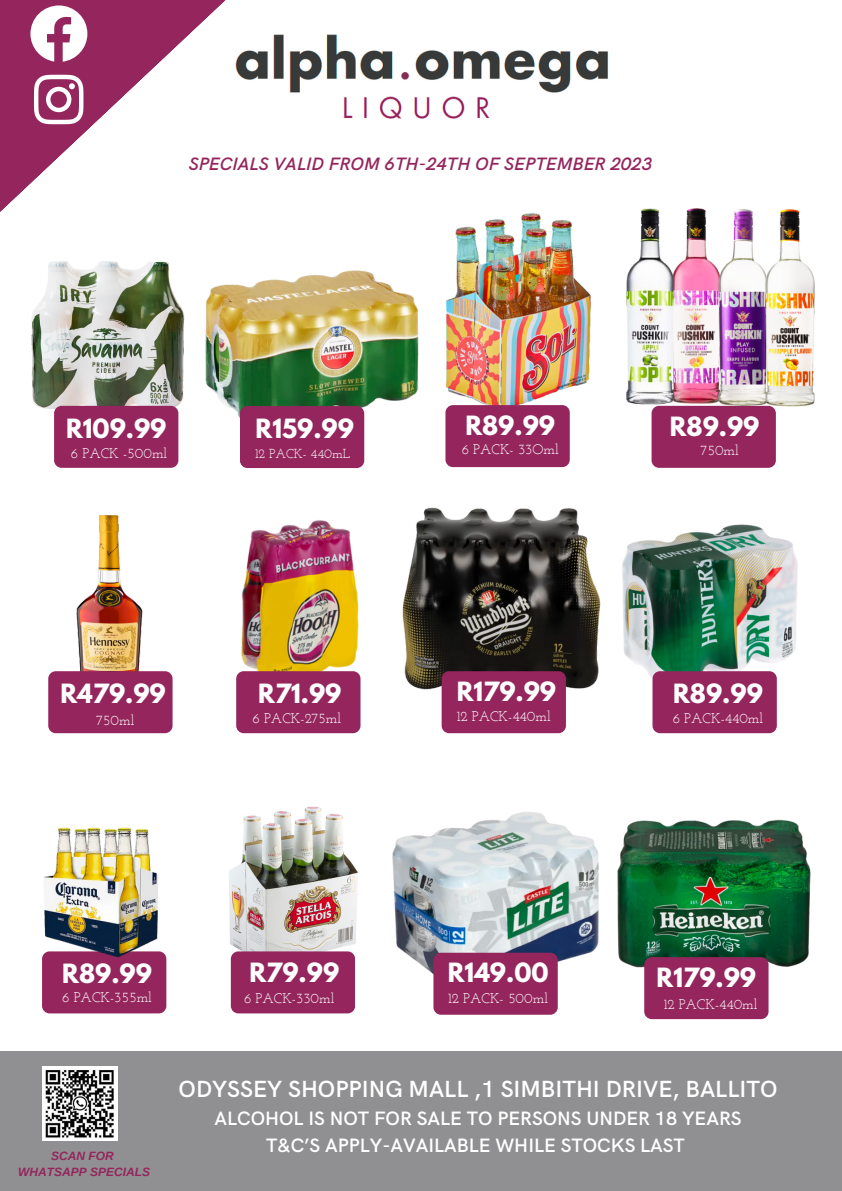
<style>
.page{position:relative;width:842px;height:1191px;background:#fff}
.page>*{position:absolute;margin:0;border:0;box-sizing:border-box;transform-origin:0 0}
.t1{font:700 23.5px "League Spartan";color:#fff}
.t2{font:600 23.4px "HK Grotesk";color:#fff}
.t3{font:600 19.4px "HK Grotesk";color:#fff}
.t4{font:italic 600 18px "HK Grotesk";color:#94265d}
.t5{font:14px "Josefin Slab";color:#fff}
.t6{font:13px "Josefin Slab";color:#fff}
.t7{font:italic 700 12px "Arimo";color:#94265d}
</style>
<div class="page">
<div style="left:0;top:1050px;width:842px;height:140px;background:#909092"></div>
<img style="left:31px;top:261px;width:154px;height:168px">
<div style="left:54px;top:406px;width:124px;height:62px;background:#94265d;border-radius:7px"></div>
<img style="left:205px;top:270px;width:214px;height:190px">
<div style="left:240px;top:406px;width:124px;height:62px;background:#94265d;border-radius:7px"></div>
<img style="left:445px;top:213px;width:146px;height:197px">
<div style="left:445px;top:405px;width:125px;height:62px;background:#94265d;border-radius:7px"></div>
<div style="left:652px;top:406px;width:124px;height:62px;background:#94265d;border-radius:7px"></div>
<img style="left:76px;top:516px;width:67px;height:155px">
<div style="left:48px;top:671px;width:125px;height:62px;background:#94265d;border-radius:7px"></div>
<img style="left:241px;top:520px;width:120px;height:166px">
<div style="left:236px;top:671px;width:124px;height:62px;background:#94265d;border-radius:7px"></div>
<img style="left:402px;top:507px;width:198px;height:190px">
<div style="left:442px;top:671px;width:124px;height:62px;background:#94265d;border-radius:7px"></div>
<img style="left:622px;top:524px;width:176px;height:153px">
<div style="left:652px;top:671px;width:125px;height:62px;background:#94265d;border-radius:7px"></div>
<div style="left:42px;top:951px;width:124px;height:62px;background:#94265d;border-radius:7px"></div>
<img style="left:229px;top:806px;width:129px;height:170px">
<div style="left:231px;top:951px;width:124px;height:62px;background:#94265d;border-radius:7px"></div>
<img style="left:392px;top:812px;width:207px;height:162px">
<div style="left:433px;top:952px;width:125px;height:62px;background:#94265d;border-radius:7px"></div>
<img style="left:617px;top:819px;width:193px;height:171px">
<div style="left:644px;top:957px;width:124px;height:61px;background:#94265d;border-radius:7px"></div>
<img style="left:255px;top:35px;width:354px;height:84px">
<svg style="left:0;top:0;width:255px;height:212px"></svg>
<svg style="left:30px;top:5px;width:57px;height:57px"></svg>
<svg style="left:34px;top:75px;width:49px;height:49px"></svg>
<img style="left:43px;top:1066px;width:74px;height:74px">
<img style="left:697px;top:208px;width:8px;height:195px">
<img style="left:626px;top:208px;width:71px;height:209px">
<img style="left:705px;top:210px;width:54px;height:195px">
<img style="left:759px;top:209px;width:56px;height:197px">
<img style="left:42px;top:827px;width:125px;height:152px">
<p class="t4" style="left:189px;top:154px;width:465px">SPECIALS VALID FROM 6TH-24TH OF SEPTEMBER 2023</p>
<p class="t1" style="left:66px;top:416px;width:102px">R109.99</p>
<p class="t5" style="left:71px;top:447px;width:98px">6 PACK -500ml</p>
<p class="t6" style="left:255px;top:448px;width:97px">12 PACK- 440mL</p>
<p class="t1" style="left:256px;top:416px;width:100px">R159.99</p>
<p class="t1" style="left:465px;top:414px;width:91px">R89.99</p>
<p class="t5" style="left:462px;top:443px;width:98px">6 PACK- 33Oml</p>
<p class="t1" style="left:670px;top:415px;width:91px">R89.99</p>
<p class="t5" style="left:701px;top:444px;width:40px">750ml</p>
<p class="t1" style="left:60px;top:682px;width:107px">R479.99</p>
<p class="t1" style="left:258px;top:681px;width:85px">R71.99</p>
<p class="t5" style="left:96px;top:714px;width:40px">750ml</p>
<p class="t5" style="left:253px;top:712px;width:90px">6 PACK-275ml</p>
<p class="t1" style="left:457px;top:679px;width:101px">R179.99</p>
<p class="t1" style="left:673px;top:681px;width:91px">R89.99</p>
<p class="t5" style="left:673px;top:712px;width:92px">6 PACK-440ml</p>
<p class="t5" style="left:457px;top:710px;width:95px">12 PACK-440ml</p>
<p class="t1" style="left:62px;top:961px;width:91px">R89.99</p>
<p class="t5" style="left:62px;top:991px;width:91px">6 PACK-355ml</p>
<p class="t1" style="left:249px;top:960px;width:91px">R79.99</p>
<p class="t5" style="left:244px;top:992px;width:92px">6 PACK-330ml</p>
<p class="t1" style="left:448px;top:960px;width:102px">R149.00</p>
<p class="t5" style="left:448px;top:992px;width:101px">12 PACK- 500ml</p>
<p class="t1" style="left:657px;top:965px;width:101px">R179.99</p>
<p class="t5" style="left:664px;top:998px;width:95px">12 PACK-440ml</p>
<p class="t7" style="left:51px;top:1148px;width:64px">SCAN FOR</p>
<p class="t7" style="left:18px;top:1165px;width:133px">WHATSAPP SPECIALS</p>
<p class="t2" style="left:179px;top:1075px;width:600px">ODYSSEY SHOPPING MALL ,1 SIMBITHI DRIVE, BALLITO</p>
<p class="t3" style="left:214px;top:1107px;width:529px">ALCOHOL IS NOT FOR SALE TO PERSONS UNDER 18 YEARS</p>
<p class="t3" style="left:266px;top:1134px;width:420px">T&amp;C’S APPLY-AVAILABLE WHILE STOCKS LAST</p>
</div>
